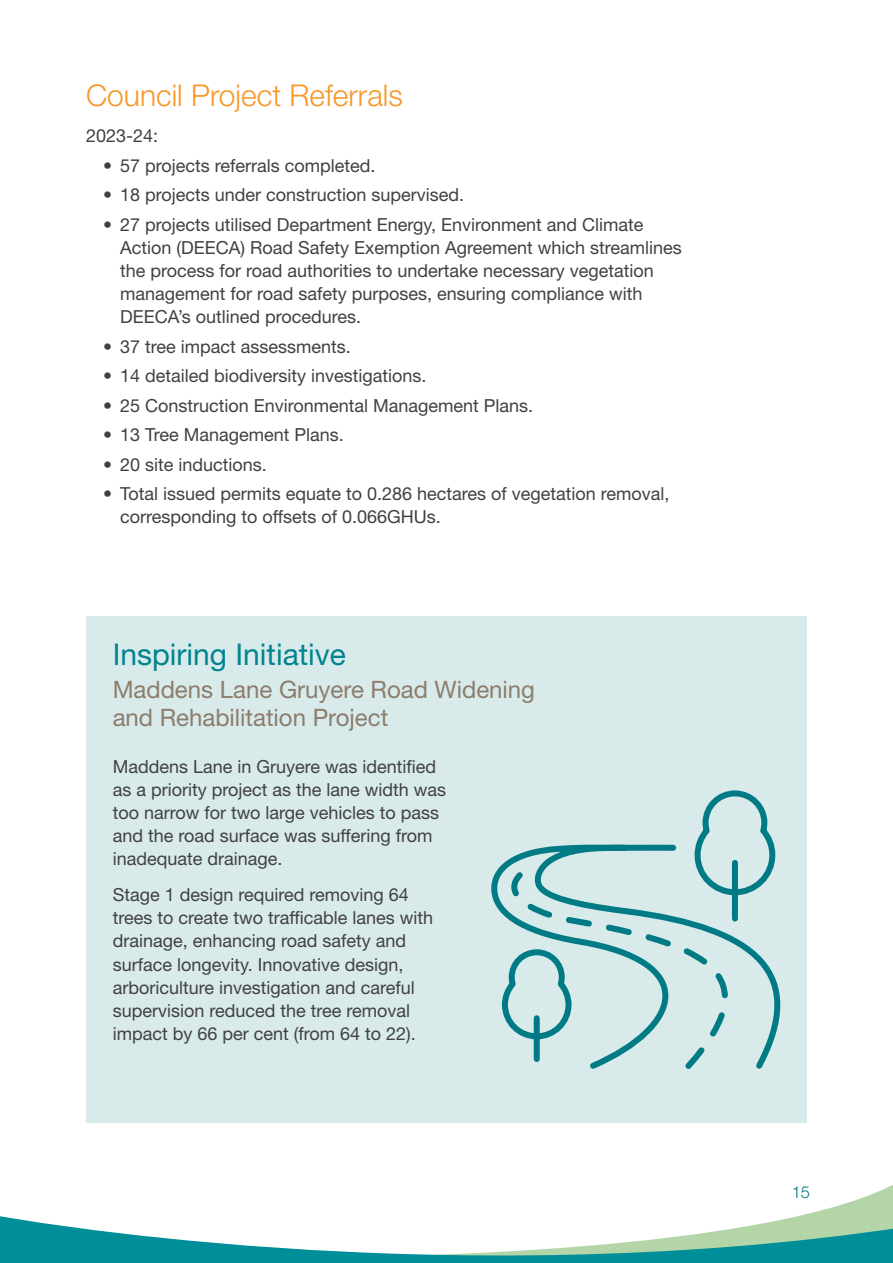
<style>
.page{position:relative;width:893px;height:1263px;background:#fff}
.page>*{position:absolute;margin:0;border:0;box-sizing:border-box;transform-origin:0 0}
.t1{font:300 30px "Helvetica Neue LT Std";color:#f89728}
.t2{font:30px "Helvetica Neue LT Std";color:#00848e}
.t3{font:24px/28.8px "Helvetica Neue LT Std";color:#8c7d6c}
.t4{font:18px/23.1px "Helvetica Neue LT Std";color:#414042}
.t5{font:300 16.5px "Helvetica Neue LT Std";color:#007b85}
</style>
<div class="page">
<svg style="left:799px;top:1185px;width:94px;height:31px"></svg>
<svg style="left:0;top:1216px;width:893px;height:47px"></svg>
<div style="left:86px;top:617px;width:721px;height:506px;background:#d9eaeb"></div>
<svg style="left:491px;top:790px;width:290px;height:279px"></svg>
<h1 class="t1" style="left:86px;top:77px;width:318px">Council Project Referrals</h1>
<p class="t4" style="left:86px;top:124px;width:74px">2023-24:</p>
<p class="t4" style="left:103px;top:154px;width:274px">• 57 projects referrals completed.</p>
<p class="t4" style="left:103px;top:183px;width:363px">• 18 projects under construction supervised.</p>
<p class="t4" style="left:120px;top:213px;width:563px;text-indent:-17px">• 27 projects utilised Department Energy, Environment and Climate Action (DEECA) Road Safety Exemption Agreement which streamlines the process for road authorities to undertake necessary vegetation management for road safety purposes, ensuring compliance with DEECA’s outlined procedures.</p>
<p class="t4" style="left:103px;top:334px;width:249px">• 37 tree impact assessments.</p>
<p class="t4" style="left:103px;top:364px;width:325px">• 14 detailed biodiversity investigations.</p>
<p class="t4" style="left:103px;top:393px;width:432px">• 25 Construction Environmental Management Plans.</p>
<p class="t4" style="left:103px;top:423px;width:242px">• 13 Tree Management Plans.</p>
<p class="t4" style="left:103px;top:452px;width:165px">• 20 site inductions.</p>
<p class="t4" style="left:120px;top:482px;width:551px;text-indent:-17px">• Total issued permits equate to 0.286 hectares of vegetation removal, corresponding to offsets of 0.066GHUs.</p>
<h1 class="t2" style="left:113px;top:636px;width:235px">Inspiring Initiative</h1>
<h2 class="t3" style="left:113px;top:674px;width:424px">Maddens Lane Gruyere Road Widening and Rehabilitation Project</h2>
<p class="t4" style="left:113px;top:755px;width:335px">Maddens Lane in Gruyere was identified as a priority project as the lane width was too narrow for two large vehicles to pass and the road surface was suffering from inadequate drainage.</p>
<p class="t4" style="left:113px;top:883px;width:322px">Stage 1 design required removing 64 trees to create two trafficable lanes with drainage, enhancing road safety and surface longevity. Innovative design, arboriculture investigation and careful supervision reduced the tree removal impact by 66 per cent (from 64 to 22).</p>
<p class="t5" style="left:792px;top:1182px;width:20px">15</p>
</div>
